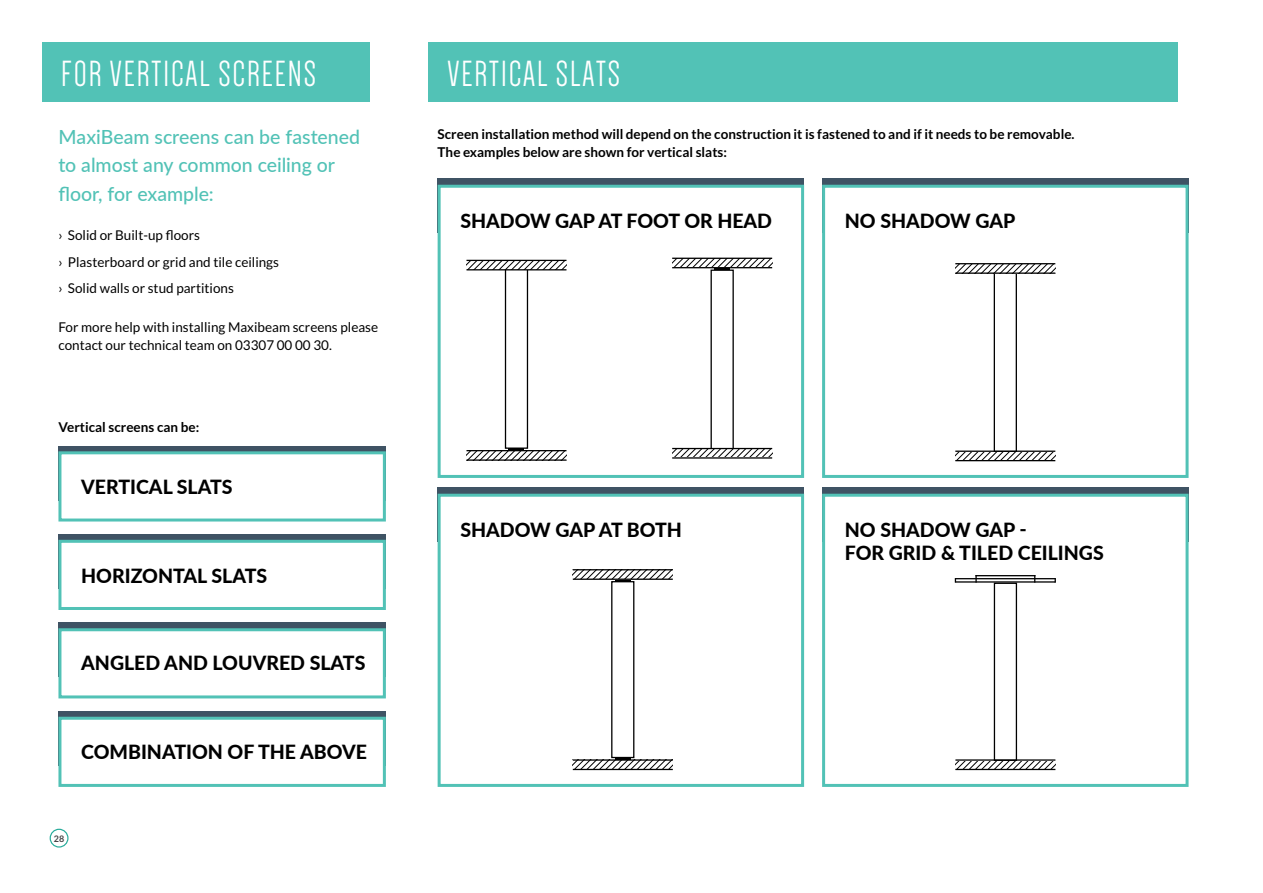
<style>
.page{position:relative;width:1263px;height:893px;background:#fff}
.page>*{position:absolute;margin:0;border:0;box-sizing:border-box;transform-origin:0 0}
.t1{font:37.5px "Dense";letter-spacing:.05em;color:#fff}
.t2{font:800 19.5px/23.4px "Lato";color:#000}
.t3{font:500 19.5px/28.5px "Lato";color:#52c2b6}
.t4{font:13.5px/26.5px "Lato";color:#000}
.t5{font:700 13.5px/18px "Lato";color:#000}
.t6{font:700 9px "Lato";color:#464547}
</style>
<div class="page">
<svg style="left:58px;top:712px;width:328px;height:5px;fill:#3f5364"></svg>
<div style="left:58px;top:623px;width:328px;height:54px;background:#3f5364"></div>
<div style="left:58px;top:535px;width:328px;height:54px;background:linear-gradient(to right,#415d6c,#415e6c)"></div>
<div style="left:58px;top:446px;width:328px;height:54px;background:#3f5364"></div>
<div style="left:822px;top:488px;width:366px;height:54px;background:linear-gradient(to right,#3f5364,#3f5364)"></div>
<div style="left:438px;top:488px;width:366px;height:54px;background:linear-gradient(to right,#3f5364,#3f5364)"></div>
<svg style="left:822px;top:178px;width:366px;height:7px;fill:#3f5364"></svg>
<div style="left:822px;top:494px;width:366px;height:293px;background:#fff;border:3px solid #52c2b6"></div>
<div style="left:438px;top:494px;width:366px;height:293px;background:#fff;border:3px solid #52c2b6"></div>
<div style="left:822px;top:185px;width:366px;height:293px;background:#fff;border:3px solid #52c2b6"></div>
<svg style="left:438px;top:178px;width:366px;height:7px;fill:#3f5364"></svg>
<div style="left:438px;top:185px;width:366px;height:293px;background:#fff;border:3px solid #52c2b6"></div>
<div style="left:43px;top:43px;width:327px;height:59px;background:#52c2b6"></div>
<div style="left:994px;top:270px;width:23px;height:182px;border:1px solid #000"></div>
<svg style="left:955px;top:265px;width:100px;height:7px"></svg>
<hr style="left:955px;top:272px;width:100px;height:2px;background:#000">
<hr style="left:955px;top:263px;width:100px;height:1px;background:#000">
<svg style="left:955px;top:452px;width:100px;height:8px"></svg>
<hr style="left:955px;top:460px;width:100px;height:1px;background:#000">
<hr style="left:955px;top:451px;width:100px;height:1px;background:#000">
<div style="left:505px;top:267px;width:23px;height:182px;border:1px solid #000"></div>
<svg style="left:466px;top:261px;width:100px;height:8px"></svg>
<hr style="left:466px;top:269px;width:100px;height:1px;background:#000">
<hr style="left:466px;top:260px;width:100px;height:1px;background:#000">
<svg style="left:466px;top:452px;width:100px;height:7px"></svg>
<hr style="left:466px;top:459px;width:100px;height:2px;background:#000">
<hr style="left:466px;top:450px;width:100px;height:1px;background:#000">
<div style="left:710px;top:270px;width:24px;height:182px;border:1px solid #000"></div>
<svg style="left:672px;top:449px;width:100px;height:8px"></svg>
<hr style="left:672px;top:448px;width:100px;height:1px;background:#000">
<hr style="left:672px;top:457px;width:100px;height:2px;background:#000">
<svg style="left:672px;top:259px;width:100px;height:8px"></svg>
<hr style="left:672px;top:258px;width:100px;height:1px;background:#000">
<hr style="left:672px;top:267px;width:100px;height:1px;background:#000">
<div style="left:611px;top:581px;width:23px;height:177px;border:1px solid #000"></div>
<svg style="left:573px;top:761px;width:100px;height:7px"></svg>
<hr style="left:573px;top:759px;width:100px;height:2px;background:#000">
<hr style="left:573px;top:769px;width:100px;height:1px;background:#000">
<svg style="left:573px;top:570px;width:100px;height:8px"></svg>
<hr style="left:573px;top:569px;width:100px;height:1px;background:#000">
<hr style="left:573px;top:579px;width:100px;height:1px;background:#000">
<div style="left:994px;top:583px;width:23px;height:178px;border:1px solid #000"></div>
<svg style="left:955px;top:761px;width:100px;height:8px"></svg>
<hr style="left:955px;top:769px;width:100px;height:1px;background:#000">
<hr style="left:955px;top:759px;width:100px;height:2px;background:#000">
<hr style="left:955px;top:581px;width:100px;height:2px;background:#000">
<hr style="left:955px;top:578px;width:100px;height:1px;background:#000">
<hr style="left:975px;top:575px;width:60px;height:1px;background:#000">
<svg style="left:975px;top:575px;width:2px;height:8px"></svg>
<div style="left:429px;top:43px;width:749px;height:59px;background:#52c2b6"></div>
<div style="left:58px;top:451px;width:328px;height:70px;background:#fff;border:3px solid #52c2b6"></div>
<div style="left:58px;top:540px;width:328px;height:70px;background:#fff;border:3px solid #52c2b6"></div>
<div style="left:58px;top:628px;width:328px;height:70px;background:#fff;border:3px solid #52c2b6"></div>
<div style="left:58px;top:717px;width:328px;height:70px;background:#fff;border:3px solid #52c2b6"></div>
<div style="left:50px;top:829px;width:19px;height:19px;border:1px solid #27ab9a;border-radius:50%"></div>
<h1 class="t1" style="left:61px;top:55px;width:256px">FOR VERTICAL SCREENS</h1>
<h2 class="t3" style="left:58px;top:122px;width:303px">MaxiBeam screens can be fastened to almost any common ceiling or floor, for example:</h2>
<p class="t4" style="left:58px;top:222px;width:222px">› Solid or Built-up floors<br>› Plasterboard or grid and tile ceilings › Solid walls or stud partitions</p>
<p class="t4" style="left:58px;top:318px;width:321px;line-height:18px">For more help with installing Maxibeam screens please contact our technical team on 03307 00 00 30.</p>
<p class="t5" style="left:58px;top:417px;width:142px">Vertical screens can be:</p>
<h2 class="t2" style="left:81px;top:475px;width:153px">VERTICAL SLATS</h2>
<h2 class="t2" style="left:81px;top:563px;width:187px">HORIZONTAL SLATS</h2>
<h2 class="t2" style="left:81px;top:651px;width:286px">ANGLED AND LOUVRED SLATS</h2>
<h2 class="t2" style="left:81px;top:739px;width:287px">COMBINATION OF THE ABOVE</h2>
<p class="t6" style="left:54px;top:833px;width:12px">28</p>
<h1 class="t1" style="left:447px;top:55px;width:174px">VERTICAL SLATS</h1>
<p class="t5" style="left:438px;top:125px;width:638px">Screen installation method will depend on the construction it is fastened to and if it needs to be removable.<br>The examples below are shown for vertical slats:</p>
<h2 class="t2" style="left:460px;top:208px;width:313px">SHADOW GAP AT FOOT OR HEAD</h2>
<h2 class="t2" style="left:845px;top:208px;width:172px">NO SHADOW GAP</h2>
<h2 class="t2" style="left:460px;top:517px;width:223px">SHADOW GAP AT BOTH</h2>
<h2 class="t2" style="left:845px;top:517px;width:260px">NO SHADOW GAP -<br>FOR GRID &amp; TILED CEILINGS</h2>
</div>
